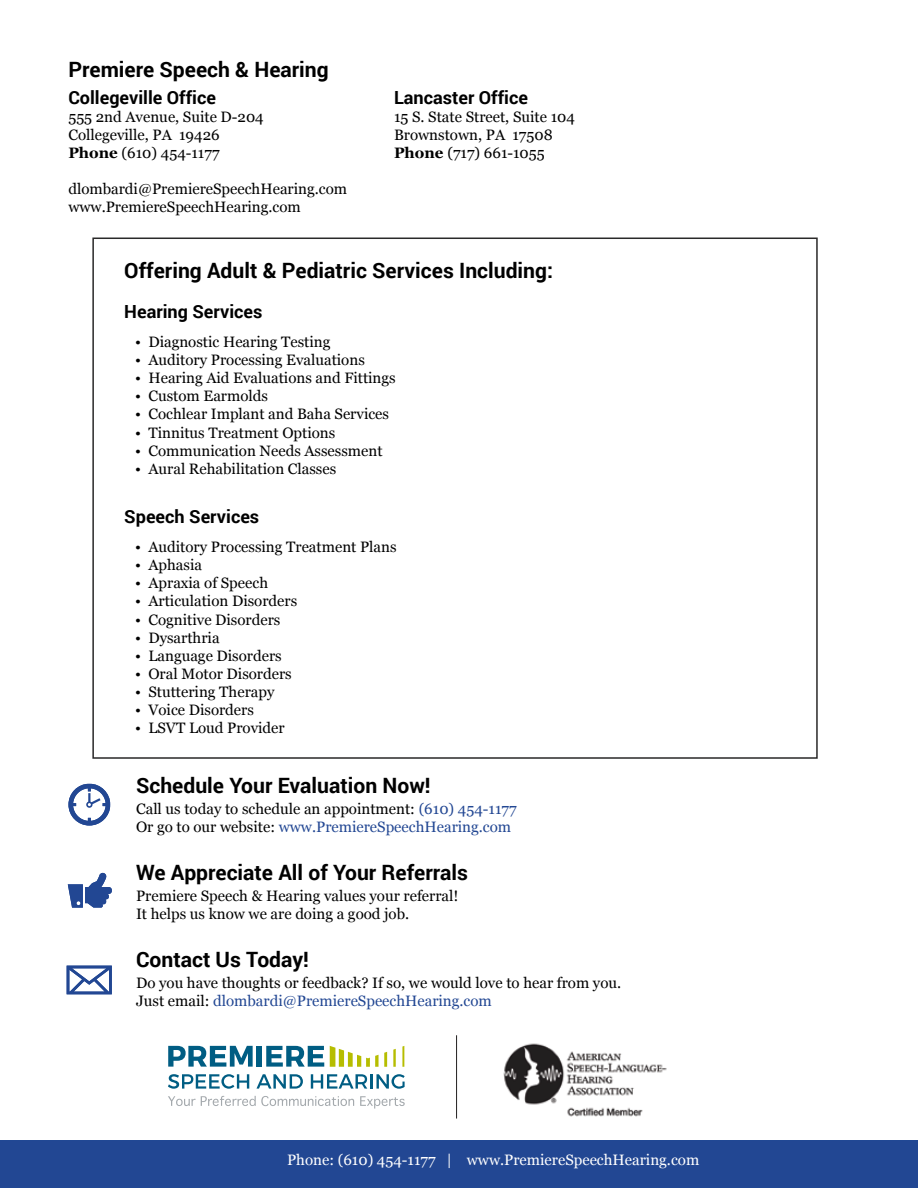
<style>
.page{position:relative;width:918px;height:1188px;background:#fff}
.page>*{position:absolute;margin:0;border:0;box-sizing:border-box;transform-origin:0 0}
.t1{font:700 21.15px "Roboto";color:#010101}
.t2{font:700 18.15px "Roboto";color:#010101}
.t3{font:15.15px/18.1px "Georgia";color:#010101}
.t4{font:15.15px "Georgia";color:#fff}
.s1{font-weight:700}
.s2{color:#224793}
</style>
<div class="page">
<div style="left:0;top:1140px;width:918px;height:48px;background:#214894"></div>
<svg style="left:68px;top:784px;width:42px;height:42px"></svg>
<svg style="left:68px;top:872px;width:44px;height:36px"></svg>
<svg style="left:67px;top:966px;width:45px;height:28px"></svg>
<img style="left:503px;top:1043px;width:164px;height:74px">
<hr style="left:456px;top:1035px;width:1px;height:84px;background:#221f20">
<svg style="left:168px;top:1074px;width:81px;height:15px"></svg>
<svg style="left:256px;top:1074px;width:47px;height:15px"></svg>
<svg style="left:311px;top:1074px;width:56px;height:15px"></svg>
<hr style="left:370px;top:1074px;width:3px;height:15px;background:#005d83">
<svg style="left:376px;top:1074px;width:29px;height:15px"></svg>
<svg style="left:402px;top:1046px;width:2px;height:21px"></svg>
<svg style="left:393px;top:1049px;width:3px;height:18px"></svg>
<svg style="left:330px;top:1046px;width:57px;height:21px"></svg>
<svg style="left:168px;top:1046px;width:85px;height:21px"></svg>
<div style="left:257px;top:1046px;width:5px;height:21px;background:#005d83"></div>
<svg style="left:266px;top:1046px;width:58px;height:21px"></svg>
<svg style="left:168px;top:1096px;width:186px;height:10px"></svg>
<svg style="left:360px;top:1096px;width:45px;height:13px"></svg>
<h1 class="t1" style="left:68px;top:54px;width:262px">Premiere Speech &amp; Hearing</h1>
<p class="t2" style="left:68px;top:85px;width:149px">Collegeville Office</p>
<p class="t2" style="left:394px;top:85px;width:135px">Lancaster Office</p>
<p class="t3" style="left:68px;top:107px;width:197px">555 2nd Avenue, Suite D-204</p>
<p class="t3" style="left:394px;top:107px;width:182px">15 S. State Street, Suite 104</p>
<p class="t3" style="left:68px;top:125px;width:153px">Collegeville, PA 19426</p>
<p class="t3" style="left:394px;top:125px;width:160px">Brownstown, PA 17508</p>
<p class="t3" style="left:68px;top:143px;width:153px"><span class="s1">Phone</span> (610) 454-1177</p>
<p class="t3" style="left:394px;top:143px;width:152px"><span class="s1">Phone</span> (717) 661-1055</p>
<p class="t3" style="left:68px;top:179px;width:280px">dlombardi@PremiereSpeechHearing.com www.PremiereSpeechHearing.com</p>
<h1 class="t1" style="left:124px;top:255px;width:430px">Offering Adult &amp; Pediatric Services Including:</h1>
<p class="t2" style="left:124px;top:299px;width:140px">Hearing Services</p>
<p class="t3" style="left:135px;top:332px;width:197px">• Diagnostic Hearing Testing</p>
<p class="t3" style="left:135px;top:350px;width:231px">• Auditory Processing Evaluations</p>
<p class="t3" style="left:135px;top:368px;width:262px">• Hearing Aid Evaluations and Fittings</p>
<p class="t3" style="left:135px;top:386px;width:134px">• Custom Earmolds</p>
<p class="t3" style="left:135px;top:405px;width:255px">• Cochlear Implant and Baha Services</p>
<p class="t3" style="left:135px;top:423px;width:202px">• Tinnitus Treatment Options</p>
<p class="t3" style="left:135px;top:441px;width:249px">• Communication Needs Assessment</p>
<p class="t3" style="left:135px;top:459px;width:203px">• Aural Rehabilitation Classes</p>
<p class="t2" style="left:124px;top:504px;width:136px">Speech Services</p>
<p class="t3" style="left:135px;top:537px;width:263px">• Auditory Processing Treatment Plans</p>
<p class="t3" style="left:135px;top:555px;width:68px">• Aphasia</p>
<p class="t3" style="left:135px;top:573px;width:134px">• Apraxia of Speech</p>
<p class="t3" style="left:135px;top:592px;width:164px">• Articulation Disorders</p>
<p class="t3" style="left:135px;top:610px;width:147px">• Cognitive Disorders</p>
<p class="t3" style="left:135px;top:628px;width:86px">• Dysarthria</p>
<p class="t3" style="left:135px;top:646px;width:148px">• Language Disorders</p>
<p class="t3" style="left:135px;top:664px;width:158px">• Oral Motor Disorders</p>
<p class="t3" style="left:135px;top:682px;width:141px">• Stuttering Therapy</p>
<p class="t3" style="left:135px;top:700px;width:120px">• Voice Disorders</p>
<p class="t3" style="left:135px;top:718px;width:151px">• LSVT Loud Provider</p>
<h1 class="t1" style="left:136px;top:770px;width:296px">Schedule Your Evaluation Now!</h1>
<p class="t3" style="left:136px;top:799px;width:382px">Call us today to schedule an appointment: <span class="s2">(610) 454-1177<br></span>Or go to our website: <span class="s2">www.PremiereSpeechHearing.com</span></p>
<h1 class="t1" style="left:136px;top:857px;width:333px">We Appreciate All of Your Referrals</h1>
<p class="t3" style="left:136px;top:886px;width:324px">Premiere Speech &amp; Hearing values your referral!<br>It helps us know we are doing a good job.</p>
<h1 class="t1" style="left:136px;top:945px;width:174px">Contact Us Today!</h1>
<p class="t3" style="left:136px;top:973px;width:487px">Do you have thoughts or feedback? If so, we would love to hear from you.<br>Just email: <span class="s2">dlombardi@PremiereSpeechHearing.com</span></p>
<p class="t4" style="left:287px;top:1148px;width:414px">Phone: (610) 454-1177 | www.PremiereSpeechHearing.com</p>
</div>
